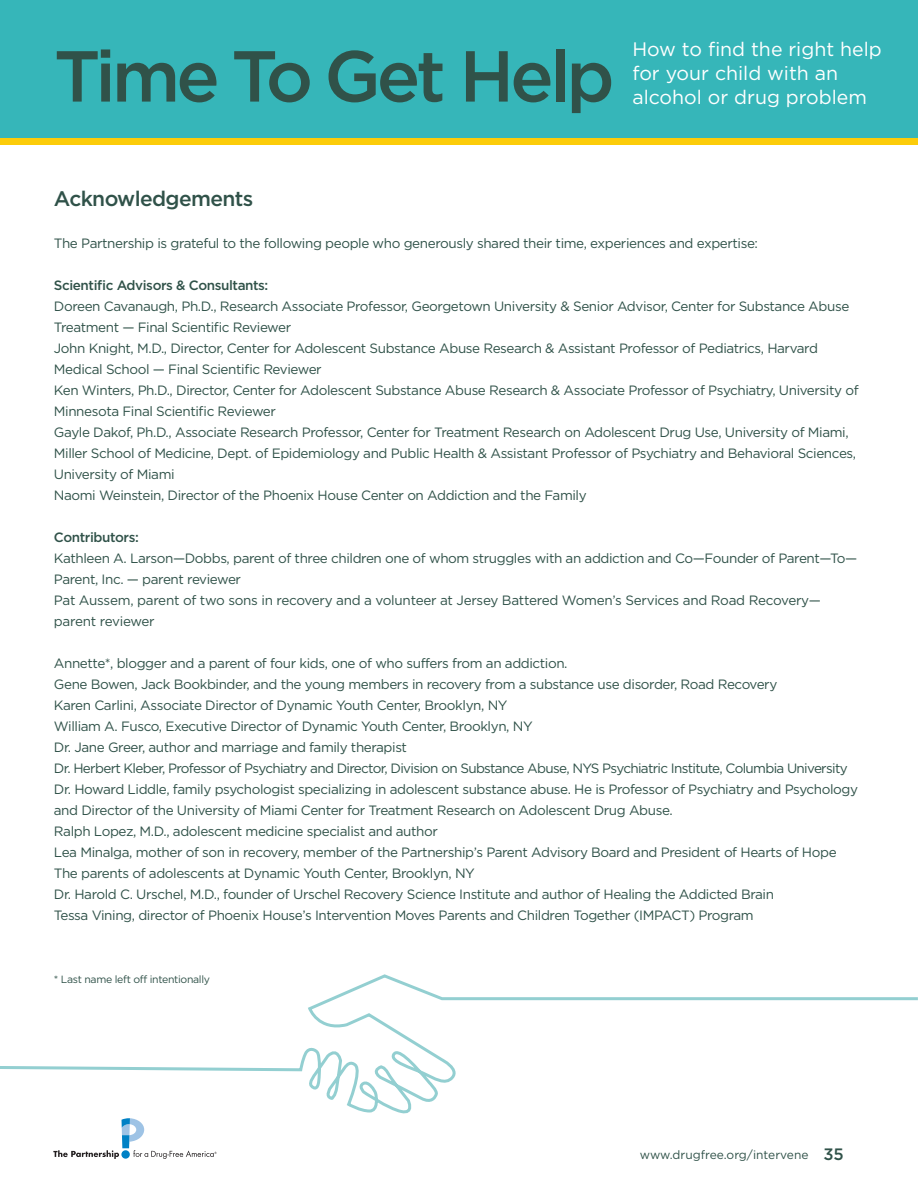
<style>
.page{position:relative;width:918px;height:1188px;background:#fff}
.page>*{position:absolute;margin:0;border:0;box-sizing:border-box;transform-origin:0 0}
.t1{font:500 72px "Gotham";letter-spacing:-.055em;color:#305249}
.t2{font:500 21px "Gotham";letter-spacing:-.03em;color:#305249}
.t3{font:19.5px/24px "Gotham";color:#fff}
.t4{font:500 16.5px "Gotham";color:#305249}
.t5{font:13.5px/21px "Gotham";letter-spacing:-.03em;color:#305249}
.t6{font:500 13.5px "Gotham";letter-spacing:-.03em;color:#305249}
.t7{font:12px "Gotham";color:#305249}
.t8{font:10.5px "Gotham";letter-spacing:-.03em;color:#305249}
</style>
<div class="page">
<div style="left:0;top:0;width:918px;height:140px;background:#36b6b9"></div>
<div style="left:0;top:138px;width:918px;height:7px;background:#fccc0a"></div>
<svg style="left:53px;top:1118px;width:164px;height:41px"></svg>
<svg style="left:0;top:974px;width:918px;height:140px"></svg>
<h1 class="t1" style="left:54px;top:35px;width:562px">Time To Get Help</h1>
<h3 class="t3" style="left:632px;top:37px;width:251px">How to find the right help for your child with an alcohol or drug problem</h3>
<h2 class="t2" style="left:54px;top:187px;width:201px">Acknowledgements</h2>
<p class="t5" style="left:54px;top:232px;width:706px">The Partnership is grateful to the following people who generously shared their time, experiences and expertise:</p>
<p class="t6" style="left:54px;top:277px;width:216px">Scientific Advisors &amp; Consultants:</p>
<p class="t5" style="left:54px;top:295px;width:806px">Doreen Cavanaugh, Ph.D., Research Associate Professor, Georgetown University &amp; Senior Advisor, Center for Substance Abuse Treatment — Final Scientific Reviewer<br>John Knight, M.D., Director, Center for Adolescent Substance Abuse Research &amp; Assistant Professor of Pediatrics, Harvard Medical School — Final Scientific Reviewer<br>Ken Winters, Ph.D., Director, Center for Adolescent Substance Abuse Research &amp; Associate Professor of Psychiatry, University of Minnesota Final Scientific Reviewer<br>Gayle Dakof, Ph.D., Associate Research Professor, Center for Treatment Research on Adolescent Drug Use, University of Miami, Miller School of Medicine, Dept. of Epidemiology and Public Health &amp; Assistant Professor of Psychiatry and Behavioral Sciences, University of Miami<br>Naomi Weinstein, Director of the Phoenix House Center on Addiction and the Family</p>
<p class="t6" style="left:54px;top:529px;width:86px">Contributors:</p>
<p class="t5" style="left:54px;top:547px;width:805px">Kathleen A. Larson—Dobbs, parent of three children one of whom struggles with an addiction and Co—Founder of Parent—To— Parent, Inc. — parent reviewer<br>Pat Aussem, parent of two sons in recovery and a volunteer at Jersey Battered Women’s Services and Road Recovery— parent reviewer</p>
<p class="t5" style="left:54px;top:652px;width:806px">Annette*, blogger and a parent of four kids, one of who suffers from an addiction.<br>Gene Bowen, Jack Bookbinder, and the young members in recovery from a substance use disorder, Road Recovery<br>Karen Carlini, Associate Director of Dynamic Youth Center, Brooklyn, NY<br>William A. Fusco, Executive Director of Dynamic Youth Center, Brooklyn, NY<br>Dr. Jane Greer, author and marriage and family therapist<br>Dr. Herbert Kleber, Professor of Psychiatry and Director, Division on Substance Abuse, NYS Psychiatric Institute, Columbia University Dr. Howard Liddle, family psychologist specializing in adolescent substance abuse. He is Professor of Psychiatry and Psychology and Director of the University of Miami Center for Treatment Research on Adolescent Drug Abuse.<br>Ralph Lopez, M.D., adolescent medicine specialist and author<br>Lea Minalga, mother of son in recovery, member of the Partnership’s Parent Advisory Board and President of Hearts of Hope The parents of adolescents at Dynamic Youth Center, Brooklyn, NY<br>Dr. Harold C. Urschel, M.D., founder of Urschel Recovery Science Institute and author of Healing the Addicted Brain<br>Tessa Vining, director of Phoenix House’s Intervention Moves Parents and Children Together (IMPACT) Program</p>
<p class="t8" style="left:54px;top:973px;width:158px">* Last name left off intentionally</p>
<p class="t7" style="left:640px;top:1148px;width:170px">www.drugfree.org/intervene</p>
<p class="t4" style="left:824px;top:1145px;width:22px">35</p>
</div>
